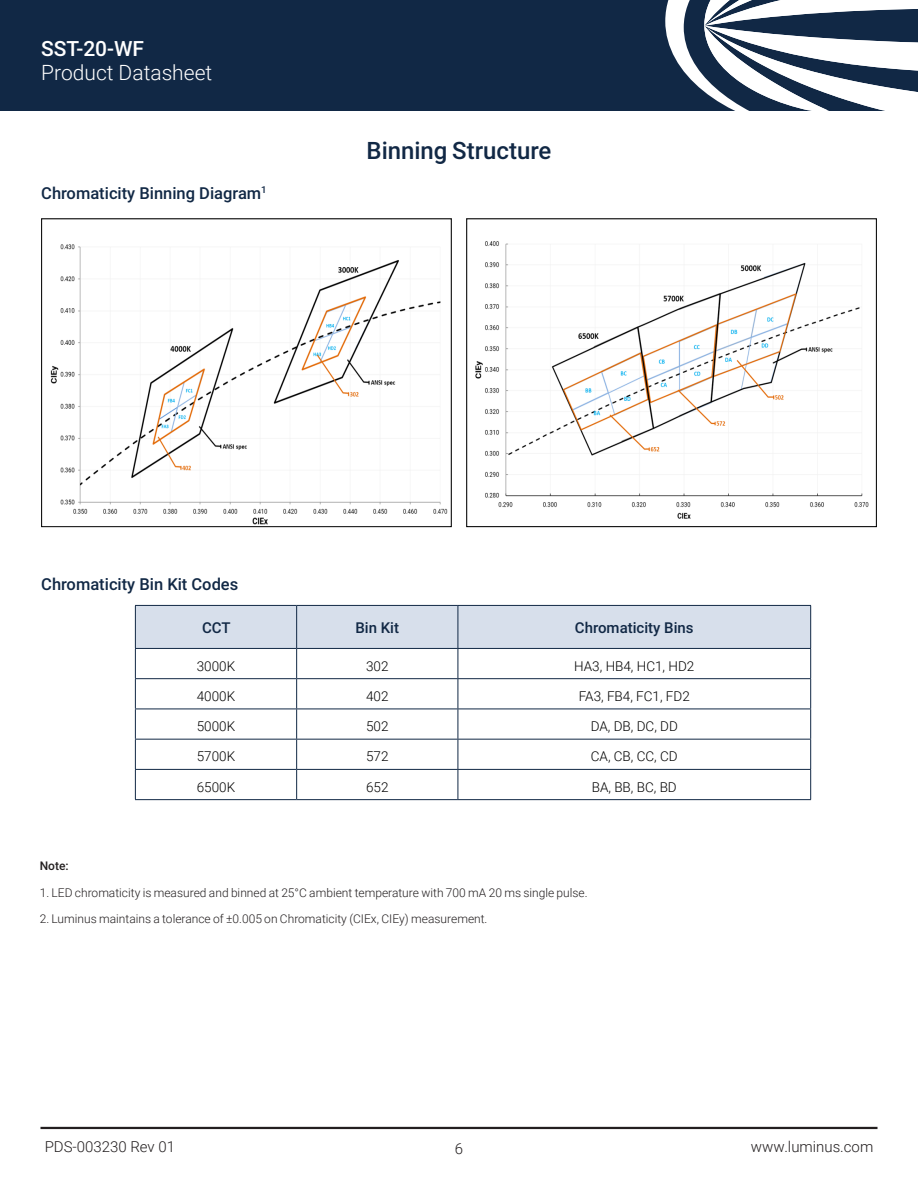
<style>
.page{position:relative;width:918px;height:1188px;background:#fff}
.page>*{position:absolute;margin:0;border:0;box-sizing:border-box;transform-origin:0 0}
.DS_Basic_Headline{font:500 24px "Roboto";color:#112845}
.t1{font:300 21px "Roboto";color:#fff}
.t2{font:500 21px "Roboto";color:#fff}
.DS_ChartHeadline1{font:500 16.5px "Roboto";color:#112845}
.DS_Bottom_Folio{font:300 15px "Roboto";color:#231f20}
.DS_ChartHeadline3_inside{font:500 15px "Roboto";color:#112845}
.DS_Folio_Pg{font:300 15px "Roboto";color:#231f20}
.DS_Chart_BodyText{font:300 13.5px "Roboto";color:#000}
.t3{font:300 12px "Roboto";color:#231f20}
.t4{font:500 12px "Roboto";color:#231f20}
</style>
<div class="page">
<div style="left:0;top:0;width:918px;height:110px;background:#112845"></div>
<svg style="left:665px;top:0;width:253px;height:110px"></svg>
<hr style="left:40px;top:1127px;width:838px;height:2px;background:#231f20">
<img style="left:50px;top:244px;width:398px;height:281px">
<div style="left:41px;top:218px;width:411px;height:309px;border:1px solid #000"></div>
<img style="left:475px;top:241px;width:394px;height:278px">
<div style="left:466px;top:218px;width:411px;height:309px;border:1px solid #000"></div>
<div style="left:135px;top:605px;width:676px;height:199px;background:linear-gradient(to right,#fff,#fff)"></div>
<svg style="left:136px;top:679px;width:674px;height:120px"></svg>
<hr style="left:135px;top:709px;width:1px;height:30px;background:#112845">
<hr style="left:296px;top:709px;width:1px;height:30px;background:#112845">
<hr style="left:458px;top:709px;width:1px;height:30px;background:#112845">
<hr style="left:810px;top:709px;width:1px;height:30px;background:#112845">
<hr style="left:135px;top:739px;width:162px;height:1px;background:#112845">
<hr style="left:135px;top:678px;width:162px;height:1px;background:#112845">
<hr style="left:135px;top:769px;width:162px;height:1px;background:#112845">
<hr style="left:135px;top:799px;width:162px;height:1px;background:#112845">
<hr style="left:135px;top:679px;width:1px;height:30px;background:#112845">
<hr style="left:296px;top:679px;width:1px;height:30px;background:#112845">
<svg style="left:135px;top:740px;width:1px;height:59px"></svg>
<svg style="left:296px;top:740px;width:1px;height:59px"></svg>
<hr style="left:297px;top:739px;width:161px;height:1px;background:#112845">
<hr style="left:458px;top:739px;width:353px;height:1px;background:#112845">
<hr style="left:297px;top:678px;width:161px;height:1px;background:#112845">
<hr style="left:458px;top:678px;width:353px;height:1px;background:#112845">
<hr style="left:297px;top:769px;width:161px;height:1px;background:#112845">
<hr style="left:458px;top:769px;width:353px;height:1px;background:#112845">
<hr style="left:297px;top:799px;width:161px;height:1px;background:#112845">
<hr style="left:458px;top:799px;width:353px;height:1px;background:#112845">
<svg style="left:135px;top:606px;width:676px;height:72px"></svg>
<hr style="left:458px;top:679px;width:1px;height:30px;background:#112845">
<hr style="left:810px;top:679px;width:1px;height:30px;background:#112845">
<svg style="left:458px;top:740px;width:1px;height:59px"></svg>
<svg style="left:810px;top:740px;width:1px;height:59px"></svg>
<hr style="left:135px;top:605px;width:162px;height:1px;background:#112845">
<hr style="left:135px;top:606px;width:1px;height:42px;background:#112845">
<hr style="left:297px;top:605px;width:161px;height:1px;background:#112845">
<hr style="left:296px;top:606px;width:1px;height:42px;background:#112845">
<hr style="left:458px;top:605px;width:353px;height:1px;background:#112845">
<hr style="left:810px;top:606px;width:1px;height:42px;background:#112845">
<hr style="left:135px;top:709px;width:162px;height:1px;background:#112845">
<hr style="left:297px;top:709px;width:161px;height:1px;background:#112845">
<hr style="left:458px;top:709px;width:353px;height:1px;background:#112845">
<hr style="left:458px;top:606px;width:1px;height:42px;background:#112845">
<p class="t2" style="left:41px;top:34px;width:104px">SST-20-WF</p>
<p class="t1" style="left:41px;top:58px;width:173px">Product Datasheet</p>
<p class="DS_ChartHeadline1" style="left:41px;top:181px;width:227px">Chromaticity Binning Diagram<sup>1</sup></p>
<p class="DS_Basic_Headline" style="left:367px;top:133px;width:186px">Binning Structure</p>
<p class="DS_ChartHeadline1" style="left:41px;top:573px;width:199px">Chromaticity Bin Kit Codes</p>
<p class="DS_ChartHeadline3_inside" style="left:202px;top:617px;width:30px">CCT</p>
<p class="DS_ChartHeadline3_inside" style="left:355px;top:617px;width:45px">Bin Kit</p>
<p class="DS_ChartHeadline3_inside" style="left:575px;top:617px;width:120px">Chromaticity Bins</p>
<p class="DS_Chart_BodyText" style="left:197px;top:656px;width:40px">3000K</p>
<p class="DS_Chart_BodyText" style="left:366px;top:656px;width:24px">302</p>
<p class="DS_Chart_BodyText" style="left:574px;top:656px;width:122px">HA3, HB4, HC1, HD2</p>
<p class="DS_Chart_BodyText" style="left:197px;top:687px;width:40px">4000K</p>
<p class="DS_Chart_BodyText" style="left:366px;top:687px;width:24px">402</p>
<p class="DS_Chart_BodyText" style="left:579px;top:687px;width:113px">FA3, FB4, FC1, FD2</p>
<p class="DS_Chart_BodyText" style="left:197px;top:717px;width:40px">5000K</p>
<p class="DS_Chart_BodyText" style="left:366px;top:717px;width:24px">502</p>
<p class="DS_Chart_BodyText" style="left:591px;top:717px;width:89px">DA, DB, DC, DD</p>
<p class="DS_Chart_BodyText" style="left:197px;top:747px;width:40px">5700K</p>
<p class="DS_Chart_BodyText" style="left:366px;top:747px;width:24px">572</p>
<p class="DS_Chart_BodyText" style="left:591px;top:747px;width:88px">CA, CB, CC, CD</p>
<p class="DS_Chart_BodyText" style="left:197px;top:777px;width:40px">6500K</p>
<p class="DS_Chart_BodyText" style="left:366px;top:777px;width:24px">652</p>
<p class="DS_Chart_BodyText" style="left:592px;top:777px;width:86px">BA, BB, BC, BD</p>
<p class="t4" style="left:40px;top:858px;width:30px">Note:</p>
<p class="t3" style="left:40px;top:884px;width:549px">1. LED chromaticity is measured and binned at 25°C ambient temperature with 700 mA 20 ms single pulse.</p>
<p class="t3" style="left:40px;top:910px;width:449px">2. Luminus maintains a tolerance of ±0.005 on Chromaticity (CIEx, CIEy) measurement.</p>
<p class="DS_Bottom_Folio" style="left:45px;top:1137px;width:132px">PDS-003230 Rev 01</p>
<p class="DS_Bottom_Folio" style="left:751px;top:1137px;width:124px">www.luminus.com</p>
<p class="DS_Folio_Pg" style="left:455px;top:1139px;width:10px">6</p>
</div>
